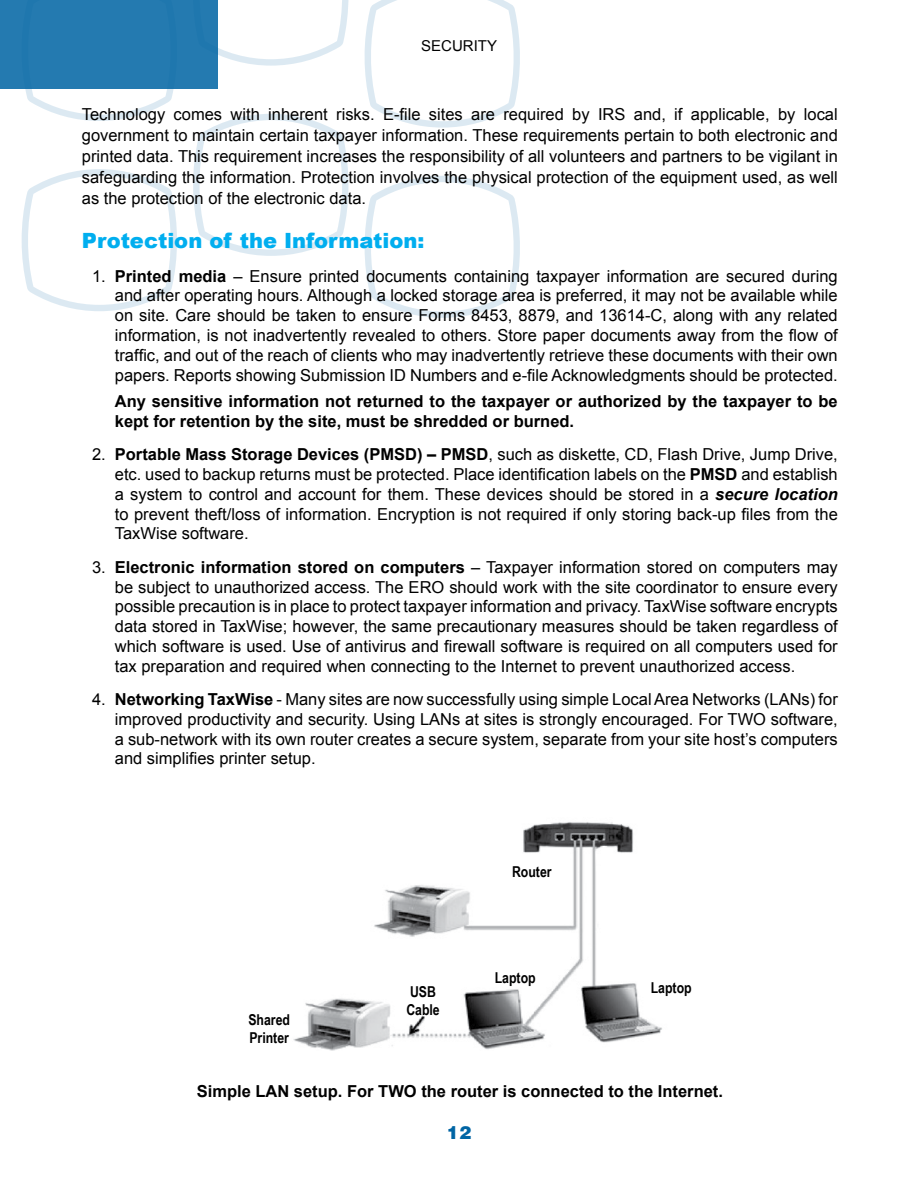
<style>
.page{position:relative;width:918px;height:1188px;background:#fff}
.page>*{position:absolute;margin:0;border:0;box-sizing:border-box;transform-origin:0 0}
.t1{font:900 21px "Arial";color:#00aeef}
.t2{font:900 18px "Helvetica LT Std";color:#0065a4}
.t3{font:16.5px/19.8px "Arial";color:#000;text-align:justify}
.t4{font:700 16.5px/19.8px "Arial";color:#000}
.t5{font:700 15px/18px "Arial Narrow";color:#000}
.t6{font:15px "Arial";color:#000}
.s1{font-weight:700}
.s2{font-weight:700;font-style:italic}
</style>
<div class="page">
<div style="left:0;top:0;width:217px;height:89px;background:#247ab0"></div>
<svg style="left:25px;top:89px;width:149px;height:32px"></svg>
<svg style="left:217px;top:0;width:132px;height:66px"></svg>
<svg style="left:364px;top:0;width:156px;height:128px"></svg>
<svg style="left:21px;top:169px;width:156px;height:142px"></svg>
<svg style="left:193px;top:114px;width:156px;height:142px"></svg>
<svg style="left:364px;top:176px;width:156px;height:142px"></svg>
<img style="left:293px;top:822px;width:369px;height:229px">
<p class="t6" style="left:421px;top:36px;width:77px">SECURITY</p>
<p class="t3" style="left:82px;top:104px;width:757px;line-height:21px">Technology comes with inherent risks. E-file sites are required by IRS and, if applicable, by local government to maintain certain taxpayer information. These requirements pertain to both electronic and printed data. This requirement increases the responsibility of all volunteers and partners to be vigilant in safeguarding the information. Protection involves the physical protection of the equipment used, as well as the protection of the electronic data.</p>
<p class="t1" style="left:82px;top:229px;width:344px">Protection of the Information:</p>
<p class="t3" style="left:115px;top:266px;width:725px;text-indent:-23px">1. <span class="s1">Printed media</span> – Ensure printed documents containing taxpayer information are secured during and after operating hours. Although a locked storage area is preferred, it may not be available while on site. Care should be taken to ensure Forms 8453, 8879, and 13614-C, along with any related information, is not inadvertently revealed to others. Store paper documents away from the flow of traffic, and out of the reach of clients who may inadvertently retrieve these documents with their own papers. Reports showing Submission ID Numbers and e-file Acknowledgments should be protected.</p>
<p class="t4" style="left:115px;top:392px;width:724px">Any sensitive information not returned to the taxpayer or authorized by the taxpayer to be kept for retention by the site, must be shredded or burned.</p>
<p class="t3" style="left:115px;top:445px;width:725px;text-indent:-23px">2. <span class="s1">Portable Mass Storage Devices (PMSD) – PMSD</span>, such as diskette, CD, Flash Drive, Jump Drive, etc. used to backup returns must be protected. Place identification labels on the <span class="s1">PMSD</span> and establish a system to control and account for them. These devices should be stored in a <span class="s2">secure location </span>to prevent theft/loss of information. Encryption is not required if only storing back-up files from the TaxWise software.</p>
<p class="t3" style="left:115px;top:557px;width:724px;text-indent:-23px">3. <span class="s1">Electronic information stored on computers</span> – Taxpayer information stored on computers may be subject to unauthorized access. The ERO should work with the site coordinator to ensure every possible precaution is in place to protect taxpayer information and privacy. TaxWise software encrypts data stored in TaxWise; however, the same precautionary measures should be taken regardless of which software is used. Use of antivirus and firewall software is required on all computers used for tax preparation and required when connecting to the Internet to prevent unauthorized access.</p>
<p class="t3" style="left:115px;top:689px;width:725px;text-indent:-23px">4. <span class="s1">Networking TaxWise</span> - Many sites are now successfully using simple Local Area Networks (LANs) for improved productivity and security. Using LANs at sites is strongly encouraged. For TWO software, a sub-network with its own router creates a secure system, separate from your site host’s computers and simplifies printer setup.</p>
<p class="t5" style="left:248px;top:1011px;width:43px">Shared<br>Printer</p>
<p class="t5" style="left:406px;top:983px;width:35px">USB<br>Cable</p>
<p class="t5" style="left:512px;top:863px;width:41px">Router</p>
<p class="t5" style="left:495px;top:968px;width:42px">Laptop</p>
<p class="t5" style="left:651px;top:979px;width:42px">Laptop</p>
<p class="t4" style="left:197px;top:1082px;width:528px">Simple LAN setup. For TWO the router is connected to the Internet.</p>
<p class="t2" style="left:447px;top:1121px;width:26px">12</p>
</div>
